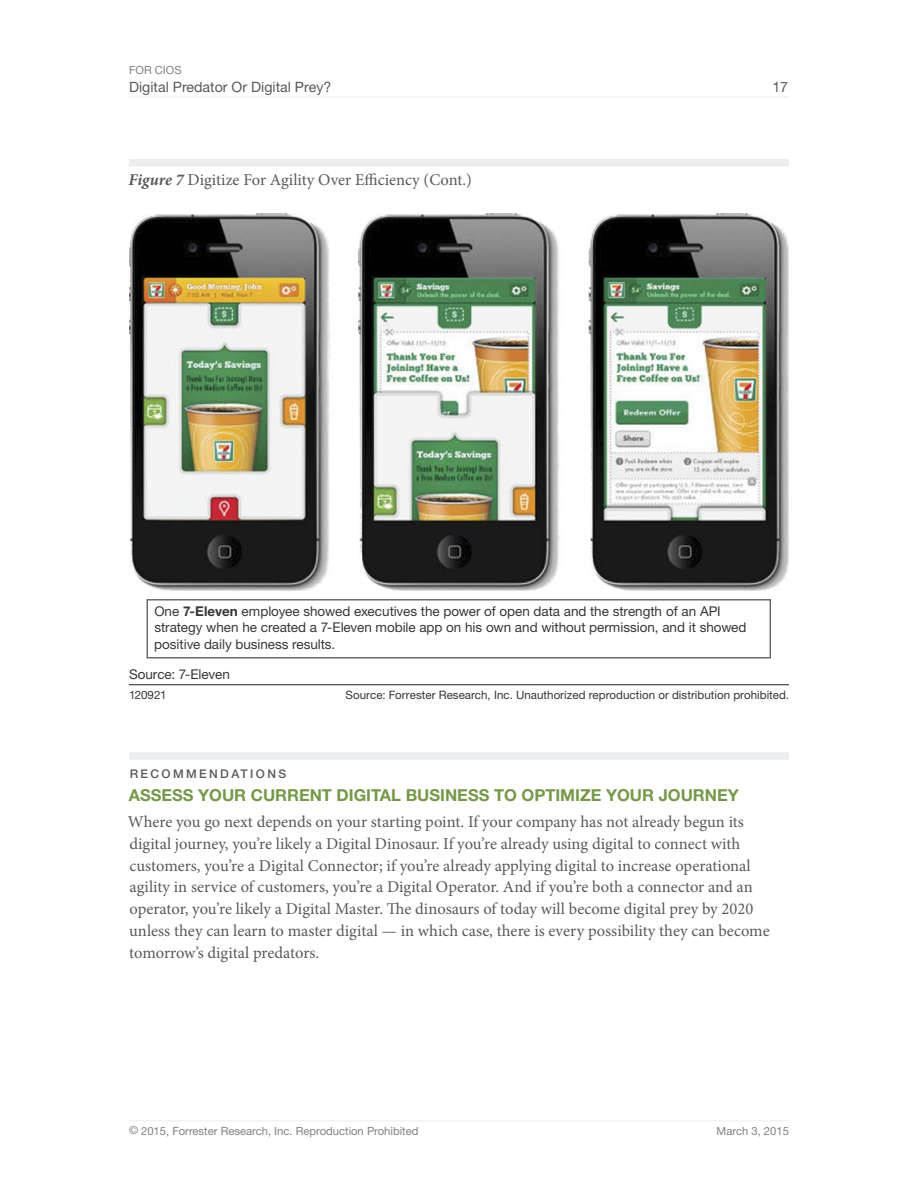
<style>
.page{position:relative;width:918px;height:1188px;background:#fff}
.page>*{position:absolute;margin:0;border:0;box-sizing:border-box;transform-origin:0 0}
.t1{font:16.5px/21.8px "Minion Pro";color:#59595b}
.t2{font:700 16.5px "Helvetica Neue LT Std";color:#769849}
.t3{font:14.25px "Helvetica Neue LT Std";color:#59595b}
.t4{font:13.5px/16.5px "Helvetica Neue LT Std";letter-spacing:-.005em;color:#363636}
.t5{font:500 12px "Helvetica Neue LT Std";letter-spacing:.2em;color:#59595b}
.t6{font:11.55px "Helvetica Neue LT Std";color:#363636}
.t7{font:11.25px "Helvetica Neue LT Std";color:#808184}
.s1{font-weight:700;font-style:italic}
.s2{font-weight:700}
</style>
<div class="page">
<hr style="left:129px;top:97px;width:660px;height:1px;background:#ecedee">
<hr style="left:129px;top:1120px;width:660px;height:1px;background:#ecedee">
<div style="left:129px;top:159px;width:660px;height:7px;background:#ecedee"></div>
<hr style="left:129px;top:684px;width:660px;height:1px;background:#363636">
<img style="left:129px;top:213px;width:660px;height:378px">
<div style="left:147px;top:599px;width:624px;height:59px;background:#fff;border:1px solid #666"></div>
<div style="left:129px;top:752px;width:660px;height:8px;background:#ecedee"></div>
<p class="t7" style="left:129px;top:63px;width:54px">For CIOs</p>
<p class="t3" style="left:129px;top:78px;width:204px">Digital Predator Or Digital Prey?</p>
<p class="t3" style="left:772px;top:78px;width:17px">17</p>
<p class="t1" style="left:129px;top:168px;width:345px"><span class="s1">Figure 7</span> Digitize For Agility Over Efficiency (Cont.)</p>
<p class="t4" style="left:154px;top:603px;width:594px">One <span class="s2">7-ELEVEN</span> employee showed executives the power of open data and the strength of an API strategy when he created a 7-Eleven mobile app on his own and without permission, and it showed positive daily business results.</p>
<p class="t4" style="left:129px;top:666px;width:102px">Source: 7-Eleven</p>
<p class="t6" style="left:129px;top:688px;width:39px">120921</p>
<p class="t6" style="left:346px;top:688px;width:445px">Source: Forrester Research, Inc. Unauthorized reproduction or distribution prohibited.</p>
<p class="t5" style="left:130px;top:766px;width:158px">RECOMMENDATIONS</p>
<p class="t2" style="left:129px;top:785px;width:426px">ASSESS YOUR CURRENT DIGITAL BUSINESS TO OPTIMI</p>
<p class="t2" style="left:580px;top:785px;width:160px">ZE YOUR JOURNEY</p>
<p class="t1" style="left:128px;top:811px;width:643px">Where you go next depends on your starting point. If your company has not already begun its digital journey, you’re likely a Digital Dinosaur. If you’re already using digital to connect with customers, you’re a Digital Connector; if you’re already applying digital to increase operational agility in service of customers, you’re a Digital Operator. And if you’re both a connector and an operator, you’re likely a Digital Master. The dinosaurs of today will become digital prey by 2020 unless they can learn to master digital — in which case, there is every possibility they can become tomorrow’s digital predators.</p>
<p class="t7" style="left:129px;top:1124px;width:291px">© 2015, Forrester Research, Inc. Reproduction Prohibited</p>
<p class="t7" style="left:717px;top:1124px;width:74px">March 3, 2015</p>
</div>
